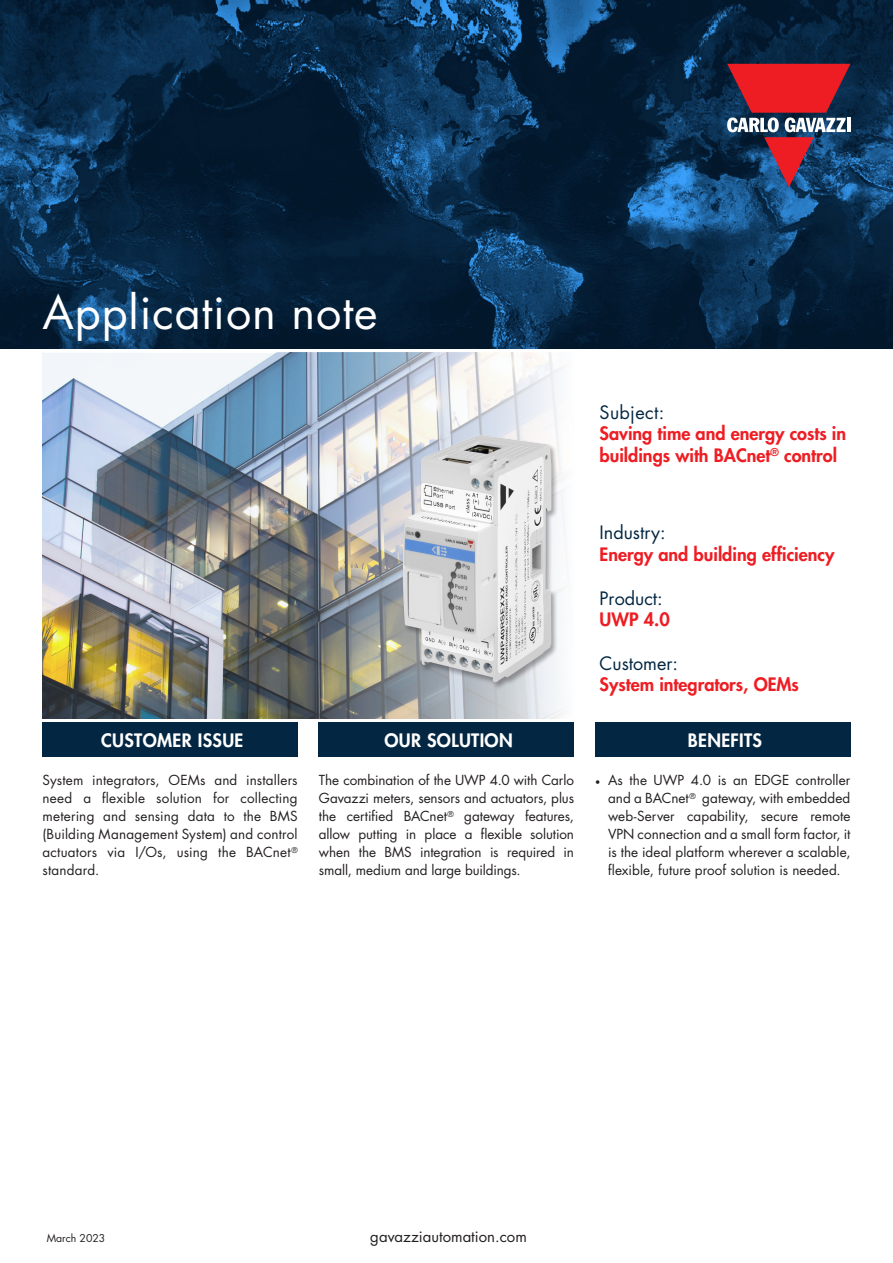
<style>
.page{position:relative;width:893px;height:1263px;background:#fff}
.page>*{position:absolute;margin:0;border:0;box-sizing:border-box;transform-origin:0 0}
.t1{font:45px "Futura Std";letter-spacing:.02em;color:#fff}
.t2{font:800 18px/21.6px "Futura Std";color:#ee1d23}
.t3{font:800 18px "Futura Std";letter-spacing:.02em;color:#fff}
.t4{font:18px "Futura Std";color:#032742}
.t5{font:18px "Futura Std";letter-spacing:.02em;color:#032742}
.t6{font:15px "Futura Std";color:#231f20}
.t7{font:13.5px/18px "Futura Std";letter-spacing:.005em;color:#231f20;text-align:justify}
.t8{font:10.5px "Futura Std";color:#231f20}
.s1{font-family:"Minion Pro"}
</style>
<div class="page">
<img style="left:0;top:0;width:893px;height:349px">
<svg style="left:727px;top:64px;width:123px;height:123px;background:#783c53"></svg>
<hr style="left:847px;top:118px;width:3px;height:14px;background:#fff">
<div style="left:43px;top:723px;width:255px;height:34px;background:#032742"></div>
<div style="left:595px;top:723px;width:255px;height:34px;background:#032742"></div>
<div style="left:319px;top:723px;width:255px;height:34px;background:#032742"></div>
<img style="left:43px;top:353px;width:521px;height:366px">
<div style="left:401px;top:433px;width:158px;height:257px;background:#231f20;opacity:.4"></div>
<img style="left:403px;top:435px;width:148px;height:247px">
<h1 class="t1" style="left:43px;top:284px;width:336px">Application note</h1>
<h2 class="t5" style="left:600px;top:401px;width:66px">Subject:</h2>
<h2 class="t2" style="left:600px;top:423px;width:248px">Saving time and energy costs in buildings with BACnet<sup>®</sup> control</h2>
<h2 class="t4" style="left:600px;top:521px;width:68px">Industry:</h2>
<h2 class="t2" style="left:600px;top:543px;width:236px">Energy and building efficiency</h2>
<h2 class="t4" style="left:600px;top:586px;width:65px">Product:</h2>
<h2 class="t2" style="left:600px;top:609px;width:72px">UWP 4.0</h2>
<h2 class="t4" style="left:600px;top:652px;width:80px">Customer:</h2>
<h2 class="t2" style="left:600px;top:674px;width:201px">System integrators, OEMs</h2>
<h2 class="t3" style="left:101px;top:729px;width:144px">CUSTOMER ISSUE</h2>
<h2 class="t3" style="left:384px;top:729px;width:130px">OUR SOLUTION</h2>
<h2 class="t3" style="left:688px;top:729px;width:76px">BENEFITS</h2>
<p class="t7" style="left:43px;top:771px;width:257px">System integrators, OEMs and installers need a flexible solution for collecting metering and sensing data to the BMS (Building Management System) and control actuators via I/Os, using the BACnet<sup>® </sup>standard.</p>
<p class="t7" style="left:319px;top:771px;width:257px">The combination of the UWP 4.0 with Carlo Gavazzi meters, sensors and actuators, plus the certified BACnet<sup>®</sup> gateway features, allow putting in place a flexible solution when the BMS integration is required in small, medium and large buildings.</p>
<p class="t7" style="left:608px;top:771px;width:244px;text-indent:-13px"><span class="s1">•</span> As the UWP 4.0 is an EDGE controller and a BACnet<sup>®</sup> gateway, with embedded web-Server capability, secure remote VPN connection and a small form factor, it is the ideal platform wherever a scalable, flexible, future proof solution is needed.</p>
<p class="t8" style="left:47px;top:1231px;width:60px">March 2023</p>
<p class="t6" style="left:370px;top:1226px;width:158px">gavazziautomation.com</p>
</div>
